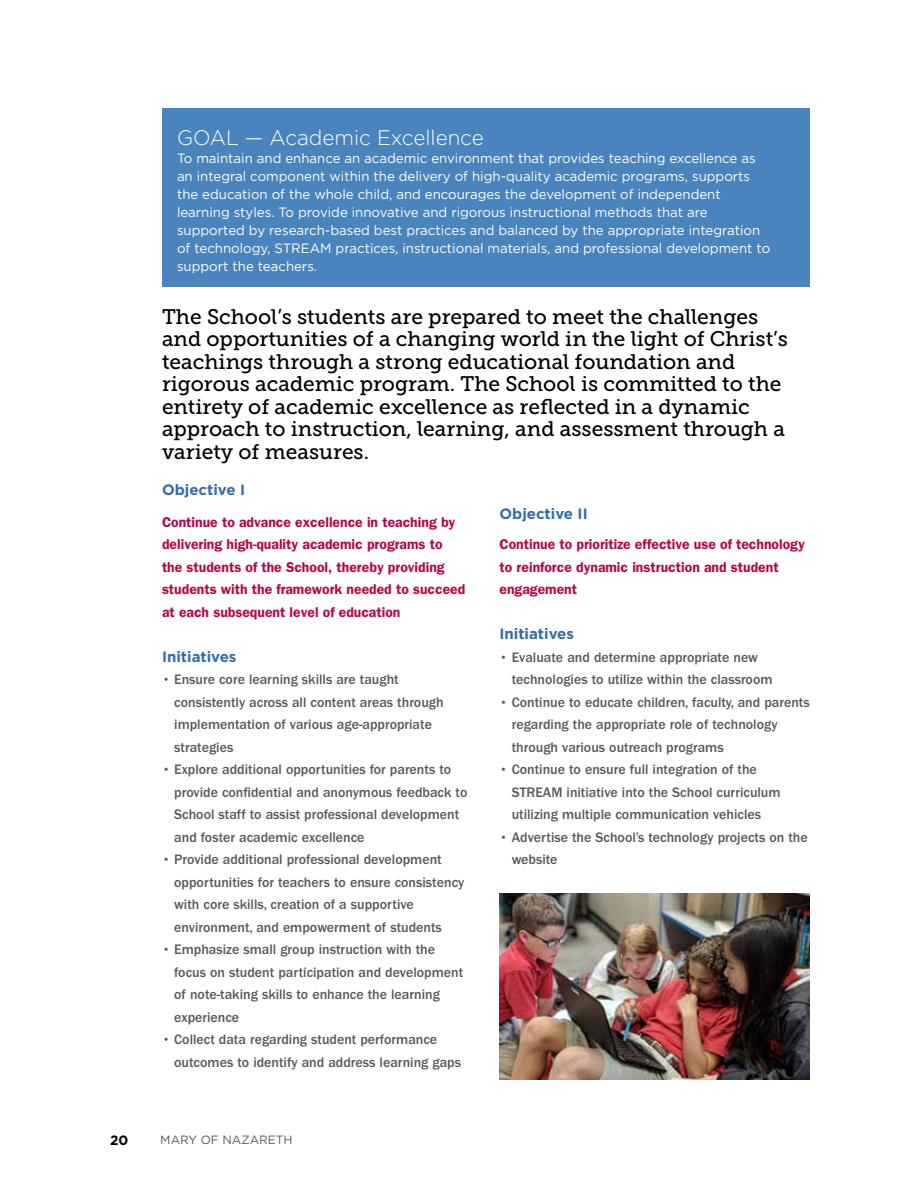
<style>
.page{position:relative;width:918px;height:1188px;background:#fff}
.page>*{position:absolute;margin:0;border:0;box-sizing:border-box;transform-origin:0 0}
.t1{font:21px/22.5px "Museo Slab 500";color:#000}
.t2{font:300 21px "Gotham";color:#fff}
.t3{font:700 15px "Gotham";color:#326dac}
.t4{font:500 14.25px/22.5px "Franklin Gothic";color:#58595b}
.t5{font:600 14.25px/22.5px "Franklin Gothic";color:#b90643}
.t6{font:13.5px/18px "Gotham";color:#fff}
.t7{font:700 13.5px "Gotham";color:#000}
.t8{font:12px "Gotham";color:#58595b}
</style>
<div class="page">
<div style="left:162px;top:108px;width:648px;height:178px;background:#4a84bf"></div>
<img style="left:500px;top:893px;width:310px;height:187px">
<h1 class="t2" style="left:177px;top:126px;width:308px">GOAL — Academic Excellence</h1>
<p class="t6" style="left:177px;top:149px;width:595px">To maintain and enhance an academic environment that provides teaching excellence as an integral component within the delivery of high-quality academic programs, supports the education of the whole child, and encourages the development of independent learning styles. To provide innovative and rigorous instructional methods that are supported by research-based best practices and balanced by the appropriate integration of technology, STREAM practices, instructional materials, and professional development to support the teachers.</p>
<p class="t1" style="left:162px;top:306px;width:627px">The School’s students are prepared to meet the challenges and opportunities of a changing world in the light of Christ’s teachings through a strong educational foundation and rigorous academic program. The School is committed to the entirety of academic excellence as reflected in a dynamic approach to instruction, learning, and assessment through a variety of measures.</p>
<p class="t3" style="left:162px;top:481px;width:85px">Objective I</p>
<p class="t5" style="left:162px;top:510px;width:305px">Continue to advance excellence in teaching by delivering high-quality academic programs to the students of the School, thereby providing students with the framework needed to succeed at each subsequent level of education</p>
<p class="t3" style="left:162px;top:648px;width:76px">Initiatives</p>
<p class="t4" style="left:174px;top:668px;width:271px;text-indent:-12px">• Ensure core learning skills are taught consistently across all content areas through implementation of various age-appropriate strategies</p>
<p class="t4" style="left:174px;top:758px;width:295px;text-indent:-12px">• Explore additional opportunities for parents to provide confidential and anonymous feedback to School staff to assist professional development and foster academic excellence</p>
<p class="t4" style="left:174px;top:848px;width:292px;text-indent:-12px">• Provide additional professional development opportunities for teachers to ensure consistency with core skills, creation of a supportive environment, and empowerment of students</p>
<p class="t4" style="left:174px;top:938px;width:291px;text-indent:-12px">• Emphasize small group instruction with the focus on student participation and development of note-taking skills to enhance the learning experience</p>
<p class="t4" style="left:174px;top:1028px;width:288px;text-indent:-12px">• Collect data regarding student performance outcomes to identify and address learning gaps</p>
<p class="t3" style="left:500px;top:505px;width:90px">Objective II</p>
<p class="t5" style="left:500px;top:533px;width:307px">Continue to prioritize effective use of technology to reinforce dynamic instruction and student engagement</p>
<p class="t3" style="left:500px;top:625px;width:76px">Initiatives</p>
<p class="t4" style="left:512px;top:646px;width:262px;text-indent:-12px">• Evaluate and determine appropriate new technologies to utilize within the classroom</p>
<p class="t4" style="left:512px;top:691px;width:300px;text-indent:-12px">• Continue to educate children, faculty, and parents regarding the appropriate role of technology through various outreach programs</p>
<p class="t4" style="left:512px;top:758px;width:270px;text-indent:-12px">• Continue to ensure full integration of the<br>STREAM initiative into the School curriculum utilizing multiple communication vehicles</p>
<p class="t4" style="left:512px;top:826px;width:298px;text-indent:-12px">• Advertise the School’s technology projects on the website</p>
<p class="t7" style="left:110px;top:1133px;width:20px">20</p>
<p class="t8" style="left:160px;top:1133px;width:134px">MARY OF NAZARETH</p>
</div>
